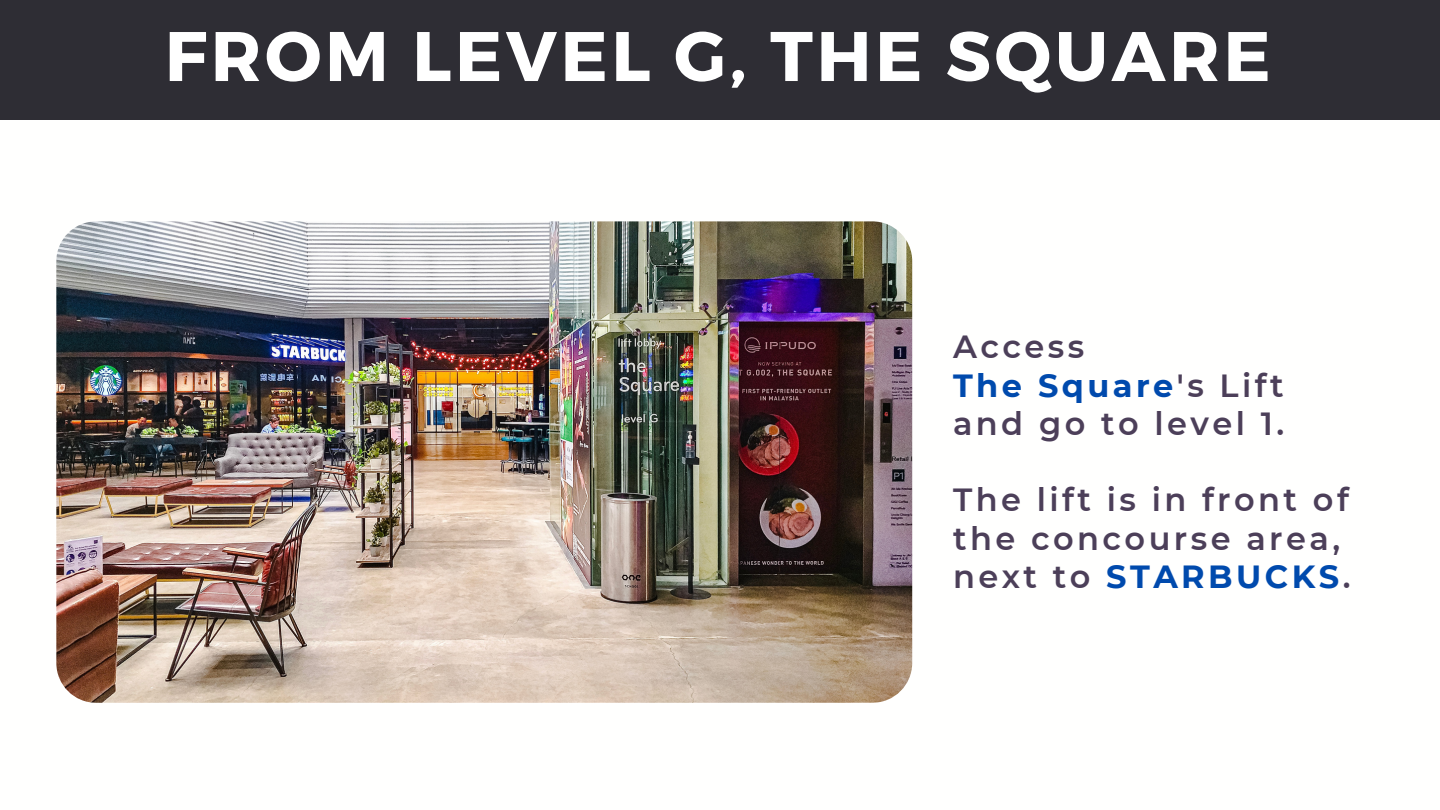
<style>
.page{position:relative;width:1440px;height:810px;background:#fff}
.page>*{position:absolute;margin:0;border:0;box-sizing:border-box;transform-origin:0 0}
.t1{font:700 70px "Montserrat";letter-spacing:.05em;color:#fff}
.t2{font:600 32px/38.2px "Montserrat";letter-spacing:.11em;color:#4c3f59}
.t3{font:700 32px "Montserrat";letter-spacing:.11em;color:#004aad}
.s1{font-weight:600;color:#4c3f59}
.s2{font-weight:700;color:#004aad}
</style>
<div class="page">
<div style="left:0;top:0;width:1440px;height:120px;background:#2e2d34"></div>
<img style="left:56px;top:221px;width:856px;height:482px;border-radius:40px">
<p class="t1" style="left:165px;top:11px;width:1107px">FROM LEVEL G, THE SQUARE</p>
<p class="t2" style="left:953px;top:328px;width:133px">Access</p>
<p class="t3" style="left:953px;top:366px;width:332px">The Square<span class="s1">'s Lift</span></p>
<p class="t2" style="left:953px;top:404px;width:333px">and go to level 1.</p>
<p class="t2" style="left:953px;top:481px;width:399px">The lift is in front of the concourse area, next to <span class="s2">STARBUCKS</span>.</p>
</div>
